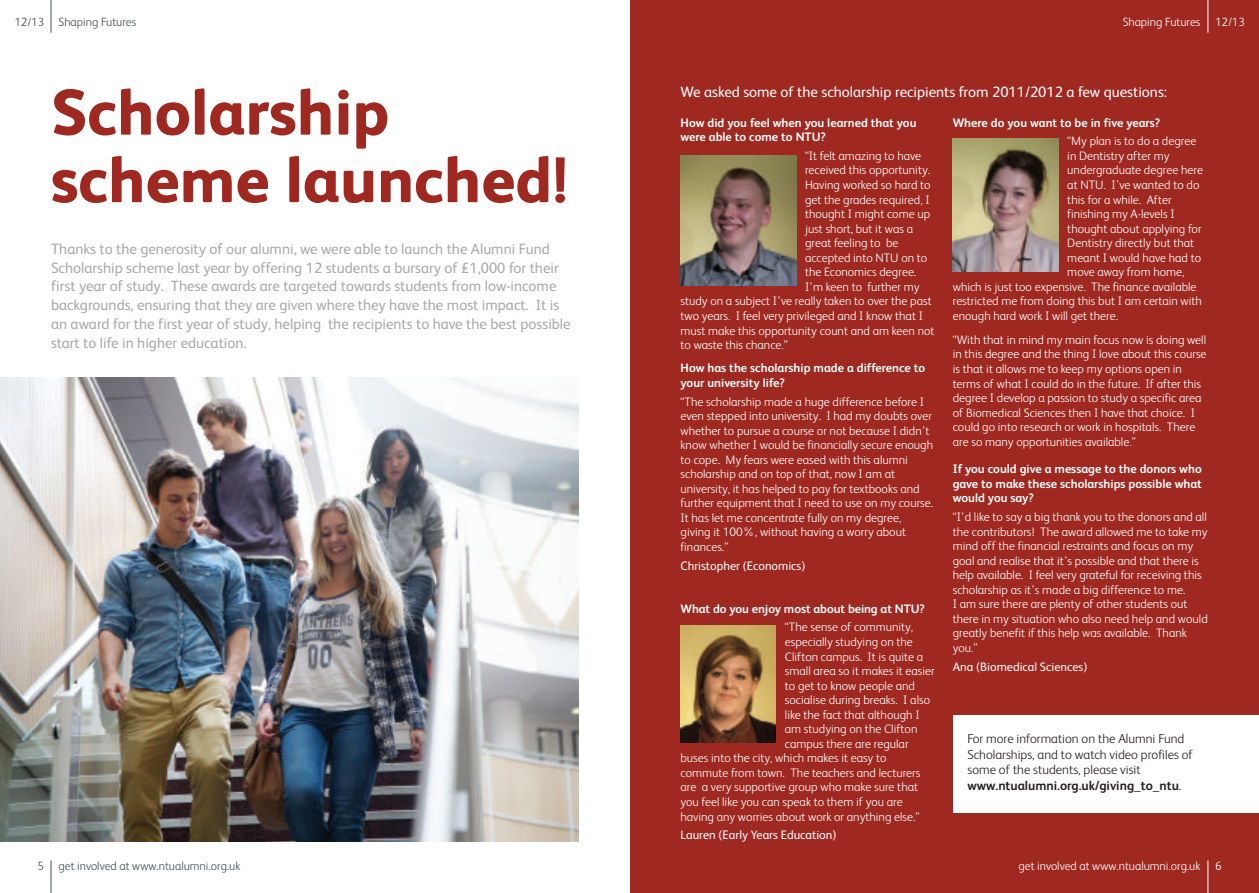
<style>
.page{position:relative;width:1259px;height:893px;background:#fff}
.page>*{position:absolute;margin:0;border:0;box-sizing:border-box;transform-origin:0 0}
.t1{font:800 64.5px/67.5px "FS Albert";color:#9f2820}
.t2{font:15px/18.8px "FS Albert";color:#a8a9ad}
.t3{font:15px "FS Albert";color:#fff}
.t4{font:300 13.05px/15.6px "FS Albert";color:#231f20}
.t5{font:300 12.3px/14.5px "FS Albert";color:#fff}
.t6{font:700 12.3px/14.5px "FS Albert";color:#fff}
.t7{font:12.3px "FS Albert";color:#fff}
.t8{font:300 12px "FS Albert";color:#425159}
.t9{font:300 12px "FS Albert";color:#fff}
.s1{font-weight:700}
</style>
<div class="page">
<img style="left:0;top:377px;width:578px;height:465px">
<hr style="left:51px;top:860px;width:1px;height:33px;background:#425159">
<hr style="left:51px;top:0;width:1px;height:33px;background:#425159">
<div style="left:630px;top:0;width:629px;height:893px;background:#9f2820"></div>
<hr style="left:1207px;top:0;width:1px;height:33px;background:#fff">
<hr style="left:1207px;top:860px;width:1px;height:33px;background:#fff">
<img style="left:680px;top:155px;width:116px;height:130px">
<img style="left:952px;top:138px;width:106px;height:133px">
<img style="left:680px;top:626px;width:96px;height:117px">
<div style="left:952px;top:715px;width:307px;height:97px;background:#fff"></div>
<p class="t8" style="left:14px;top:18px;width:123px">12/13 Shaping Futures</p>
<p class="t9" style="left:1122px;top:18px;width:79px">Shaping Futures</p>
<p class="t9" style="left:1215px;top:18px;width:31px">12/13</p>
<h1 class="t1" style="left:51px;top:84px;width:517px">Scholarship scheme launched!</h1>
<p class="t2" style="left:51px;top:241px;width:521px">Thanks to the generosity of our alumni, we were able to launch the Alumni Fund Scholarship scheme last year by offering 12 students a bursary of £1,000 for their first year of study. These awards are targeted towards students from low-income backgrounds, ensuring that they are given where they have the most impact. It is an award for the first year of study, helping the recipients to have the best possible start to life in higher education.</p>
<p class="t8" style="left:37px;top:861px;width:204px">5 get involved at www.ntualumni.org.uk</p>
<p class="t3" style="left:680px;top:86px;width:488px">We asked some of the scholarship recipients from 2011/2012 a few questions:</p>
<p class="t6" style="left:680px;top:116px;width:237px">How did you feel when you learned that you were able to come to NTU?</p>
<p class="t5" style="left:805px;top:150px;width:118px">“It felt amazing to have</p>
<p class="t5" style="left:805px;top:164px;width:127px">received this opportunity.</p>
<p class="t5" style="left:805px;top:179px;width:127px">Having worked so hard to</p>
<p class="t5" style="left:805px;top:193px;width:126px">get the grades required, I</p>
<p class="t5" style="left:805px;top:208px;width:127px">thought I might come up</p>
<p class="t5" style="left:805px;top:222px;width:110px">just short, but it was a</p>
<p class="t5" style="left:805px;top:237px;width:95px">great feeling to be</p>
<p class="t5" style="left:805px;top:252px;width:124px">accepted into NTU on to</p>
<p class="t5" style="left:805px;top:266px;width:113px">the Economics degree.</p>
<p class="t5" style="left:805px;top:281px;width:116px">I’m keen to further my</p>
<p class="t5" style="left:680px;top:295px;width:253px">study on a subject I’ve really taken to over the past</p>
<p class="t5" style="left:680px;top:310px;width:244px">two years. I feel very privileged and I know that I</p>
<p class="t5" style="left:680px;top:324px;width:255px">must make this opportunity count and am keen not</p>
<p class="t5" style="left:680px;top:339px;width:109px">to waste this chance.”</p>
<p class="t6" style="left:680px;top:362px;width:246px">How has the scholarship made a difference to your university life?</p>
<p class="t5" style="left:680px;top:395px;width:254px">“The scholarship made a huge difference before I even stepped into university. I had my doubts over whether to pursue a course or not because I didn’t know whether I would be financially secure enough to cope. My fears were eased with this alumni scholarship and on top of that, now I am at university, it has helped to pay for textbooks and further equipment that I need to use on my course.<br>It has let me concentrate fully on my degree, giving it 100%, without having a worry about finances.”</p>
<p class="t7" style="left:680px;top:561px;width:126px">Christopher (Economics)</p>
<p class="t6" style="left:680px;top:602px;width:246px">What do you enjoy most about being at NTU?</p>
<p class="t5" style="left:785px;top:621px;width:130px">“The sense of community,</p>
<p class="t5" style="left:785px;top:636px;width:129px">especially studying on the</p>
<p class="t5" style="left:785px;top:650px;width:140px">Clifton campus. It is quite a</p>
<p class="t5" style="left:785px;top:665px;width:151px">small area so it makes it easier</p>
<p class="t5" style="left:785px;top:679px;width:132px">to get to know people and</p>
<p class="t5" style="left:785px;top:694px;width:147px">socialise during breaks. I also</p>
<p class="t5" style="left:785px;top:708px;width:136px">like the fact that although I</p>
<p class="t5" style="left:785px;top:723px;width:134px">am studying on the Clifton</p>
<p class="t5" style="left:785px;top:738px;width:125px">campus there are regular</p>
<p class="t5" style="left:680px;top:752px;width:207px">buses into the city, which makes it easy to</p>
<p class="t5" style="left:680px;top:767px;width:241px">commute from town. The teachers and lecturers</p>
<p class="t5" style="left:680px;top:781px;width:239px">are a very supportive group who make sure that</p>
<p class="t5" style="left:680px;top:796px;width:224px">you feel like you can speak to them if you are</p>
<p class="t5" style="left:680px;top:810px;width:240px">having any worries about work or anything else.”</p>
<p class="t7" style="left:680px;top:831px;width:157px">Lauren (Early Years Education)</p>
<p class="t6" style="left:952px;top:116px;width:209px">Where do you want to be in five years?</p>
<p class="t5" style="left:1067px;top:135px;width:131px">“My plan is to do a degree</p>
<p class="t5" style="left:1067px;top:150px;width:104px">in Dentistry after my</p>
<p class="t5" style="left:1067px;top:164px;width:137px">undergraduate degree here</p>
<p class="t5" style="left:1067px;top:179px;width:134px">at NTU. I’ve wanted to do</p>
<p class="t5" style="left:1067px;top:193px;width:106px">this for a while. After</p>
<p class="t5" style="left:1067px;top:208px;width:109px">finishing my A-levels I</p>
<p class="t5" style="left:1067px;top:223px;width:136px">thought about applying for</p>
<p class="t5" style="left:1067px;top:237px;width:128px">Dentistry directly but that</p>
<p class="t5" style="left:1067px;top:252px;width:135px">meant I would have had to</p>
<p class="t5" style="left:1067px;top:266px;width:119px">move away from home,</p>
<p class="t5" style="left:952px;top:281px;width:245px">which is just too expensive. The finance available</p>
<p class="t5" style="left:952px;top:295px;width:251px">restricted me from doing this but I am certain with</p>
<p class="t5" style="left:952px;top:310px;width:167px">enough hard work I will get there.</p>
<p class="t5" style="left:952px;top:334px;width:255px">“With that in mind my main focus now is doing well in this degree and the thing I love about this course is that it allows me to keep my options open in terms of what I could do in the future. If after this degree I develop a passion to study a specific area of Biomedical Sciences then I have that choice. I could go into research or work in hospitals. There are so many opportunities available.”</p>
<p class="t6" style="left:952px;top:463px;width:251px;text-align:justify">If you could give a message to the donors who gave to make these scholarships possible what would you say?</p>
<p class="t5" style="left:952px;top:511px;width:257px">“I’d like to say a big thank you to the donors and all the contributors! The award allowed me to take my mind off the financial restraints and focus on my goal and realise that it’s possible and that there is help available. I feel very grateful for receiving this scholarship as it’s made a big difference to me.<br>I am sure there are plenty of other students out there in my situation who also need help and would greatly benefit if this help was available. Thank you.”</p>
<p class="t7" style="left:952px;top:662px;width:136px">Ana (Biomedical Sciences)</p>
<p class="t4" style="left:967px;top:732px;width:227px">For more information on the Alumni Fund Scholarships, and to watch video profiles of some of the students, please visit <span class="s1">www.ntualumni.org.uk/giving_to_ntu</span>.</p>
<p class="t9" style="left:1018px;top:862px;width:183px">get involved at www.ntualumni.org.uk</p>
<p class="t9" style="left:1215px;top:862px;width:8px">6</p>
</div>
